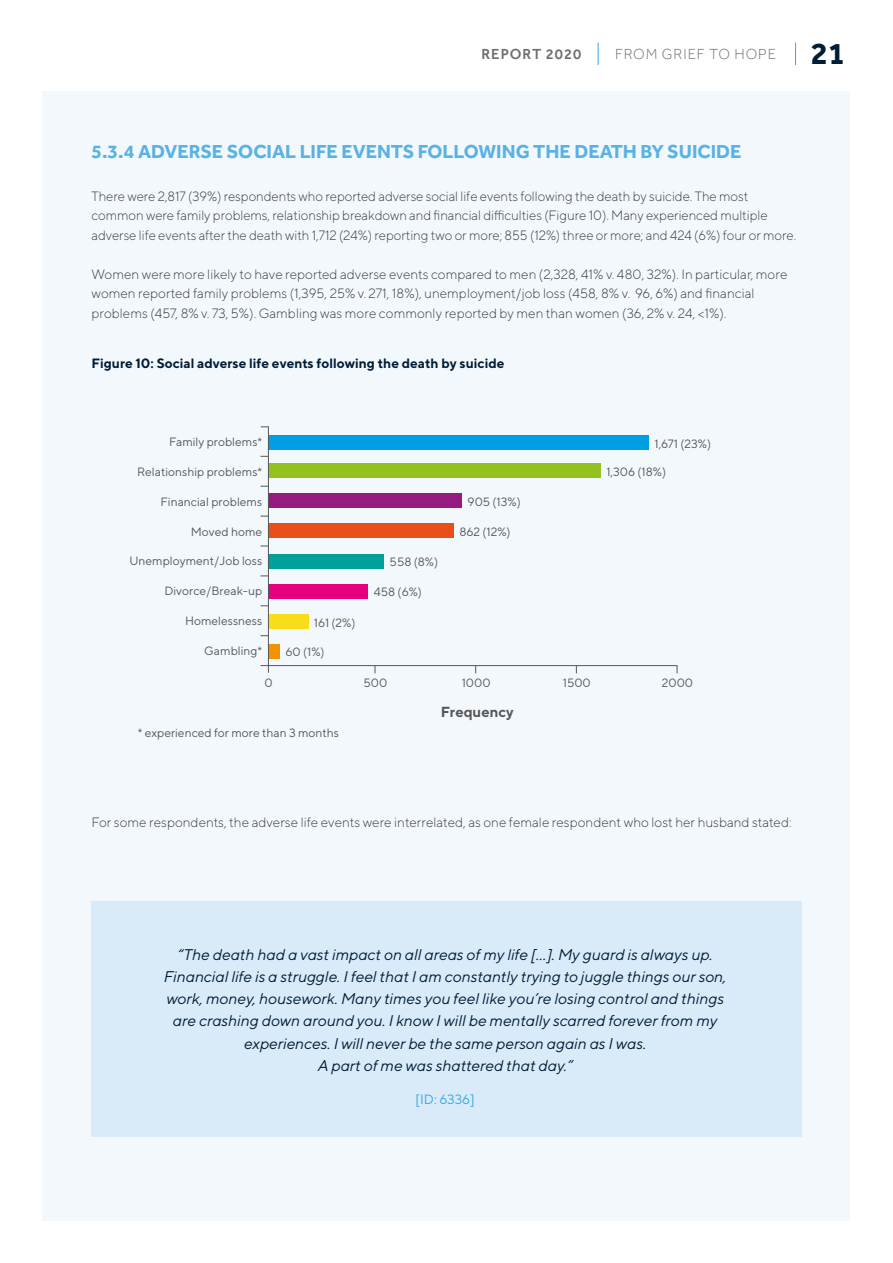
<style>
.page{position:relative;width:893px;height:1263px;background:#fff}
.page>*{position:absolute;margin:0;border:0;box-sizing:border-box;transform-origin:0 0}
.t1{font:700 19.5px "Effra";color:#59b2e4}
.t2{font:italic 15.45px/22.2px "TT Norms";color:#001d36;text-align:center}
.t3{font:300 15px "Effra";letter-spacing:.06em;color:#706f6f}
.t4{font:500 15px "Effra";letter-spacing:.06em;color:#706f6f}
.t5{font:700 14.55px "TT Norms";color:#575756}
.t6{font:300 13.5px/19.5px "TT Norms";letter-spacing:-.005em;color:#3c3c3b}
.t7{font:700 13.5px "TT Norms";color:#001d36}
.t8{font:13.5px "TT Norms";color:#36a9e1}
.t9{font:12px "TT Norms";color:#575756}
.s1{font-weight:700;font-size:31.5px;color:#001d36}
</style>
<div class="page">
<svg style="left:795px;top:43px;width:1px;height:22px"></svg>
<svg style="left:598px;top:43px;width:1px;height:22px"></svg>
<div style="left:43px;top:91px;width:807px;height:1129px;background:#f3f8fd"></div>
<div style="left:268px;top:436px;width:381px;height:14px;background:#009fe3"></div>
<div style="left:268px;top:463px;width:333px;height:15px;background:#95c11f"></div>
<div style="left:268px;top:494px;width:194px;height:14px;background:#951b81"></div>
<div style="left:268px;top:524px;width:186px;height:14px;background:#e94e1b"></div>
<div style="left:268px;top:554px;width:116px;height:15px;background:#00a19a"></div>
<div style="left:268px;top:584px;width:100px;height:14px;background:#e6007d"></div>
<div style="left:268px;top:614px;width:40px;height:15px;background:#f9dc1a"></div>
<div style="left:268px;top:644px;width:12px;height:15px;background:#f39200"></div>
<hr style="left:268px;top:426px;width:1px;height:247px;background:#575756">
<hr style="left:260px;top:665px;width:417px;height:1px;background:#575756">
<div style="left:91px;top:901px;width:710px;height:236px;background:#d9eaf9"></div>
<p class="t4" style="left:482px;top:45px;width:101px">REPORT 2020</p>
<p class="t3" style="left:615px;top:45px;width:232px">FROM GRIEF TO HOPE <span class="s1">21</span></p>
<h1 class="t1" style="left:91px;top:139px;width:652px">5.3.4 ADVERSE SOCIAL LIFE EVENTS FOLLOWING THE DEATH BY SUICIDE</h1>
<p class="t6" style="left:91px;top:186px;width:706px">There were 2,817 (39%) respondents who reported adverse social life events following the death by suicide. The most common were family problems, relationship breakdown and financial difficulties (Figure 10). Many experienced multiple adverse life events after the death with 1,712 (24%) reporting two or more; 855 (12%) three or more; and 424 (6%) four or more.</p>
<p class="t6" style="left:91px;top:264px;width:697px">Women were more likely to have reported adverse events compared to men (2,328, 41% v. 480, 32%). In particular, more women reported family problems (1,395, 25% v. 271, 18%), unemployment/job loss (458, 8% v. 96, 6%) and financial problems (457, 8% v. 73, 5%). Gambling was more commonly reported by men than women (36, 2% v. 24, &lt;1%).</p>
<p class="t9" style="left:598px;top:184px;width:57px">No impact</p>
<p class="t9" style="left:195px;top:203px;width:61px">4,419 (77%)</p>
<p class="t7" style="left:91px;top:355px;width:414px">Figure 10: Social adverse life events following the death by suicide</p>
<p class="t9" style="left:169px;top:434px;width:95px">Family problems*</p>
<p class="t9" style="left:654px;top:436px;width:58px">1,671 (23%)</p>
<p class="t9" style="left:606px;top:464px;width:61px">1,306 (18%)</p>
<p class="t9" style="left:468px;top:494px;width:55px">905 (13%)</p>
<p class="t9" style="left:459px;top:524px;width:53px">862 (12%)</p>
<p class="t9" style="left:390px;top:555px;width:50px">558 (8%)</p>
<p class="t9" style="left:374px;top:584px;width:50px">458 (6%)</p>
<p class="t9" style="left:314px;top:615px;width:43px">161 (2%)</p>
<p class="t9" style="left:285px;top:645px;width:41px">60 (1%)</p>
<p class="t9" style="left:265px;top:675px;width:10px">0</p>
<p class="t9" style="left:364px;top:675px;width:25px">500</p>
<p class="t9" style="left:137px;top:464px;width:127px">Relationship problems*</p>
<p class="t9" style="left:161px;top:494px;width:103px">Financial problems</p>
<p class="t9" style="left:191px;top:524px;width:73px">Moved home</p>
<p class="t9" style="left:129px;top:554px;width:134px">Unemployment/Job loss</p>
<p class="t9" style="left:164px;top:584px;width:99px">Divorce/Break-up</p>
<p class="t9" style="left:185px;top:613px;width:79px">Homelessness</p>
<p class="t9" style="left:204px;top:643px;width:59px">Gambling*</p>
<p class="t9" style="left:462px;top:675px;width:30px">1000</p>
<p class="t9" style="left:563px;top:675px;width:29px">1500</p>
<p class="t9" style="left:662px;top:675px;width:33px">2000</p>
<p class="t9" style="left:138px;top:725px;width:203px">* experienced for more than 3 months</p>
<p class="t5" style="left:441px;top:702px;width:74px">Frequency</p>
<p class="t6" style="left:91px;top:812px;width:702px">For some respondents, the adverse life events were interrelated, as one female respondent who lost her husband stated:</p>
<p class="t2" style="left:164px;top:943px;width:564px">“The death had a vast impact on all areas of my life […]. My guard is always up.<br>Financial life is a struggle. I feel that I am constantly trying to juggle things our son, work, money, housework. Many times you feel like you’re losing control and things are crashing down around you. I know I will be mentally scarred forever from my experiences. I will never be the same person again as I was.<br>A part of me was shattered that day.”</p>
<p class="t8" style="left:416px;top:1091px;width:61px">[ID: 6336]</p>
</div>
